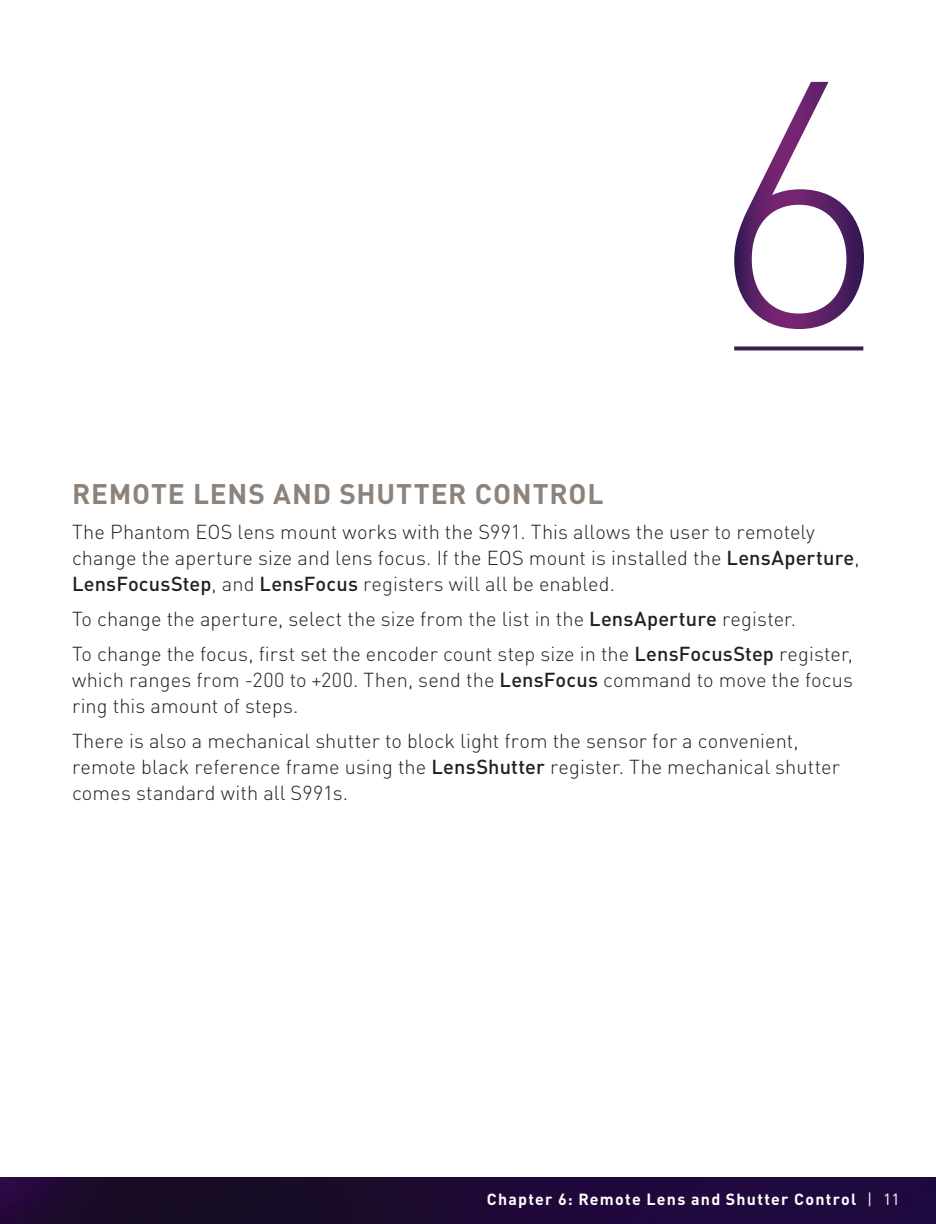
<style>
.page{position:relative;width:936px;height:1224px;background:#fff}
.page>*{position:absolute;margin:0;border:0;box-sizing:border-box;transform-origin:0 0}
.HDR_Bold_14_Auto{font:700 28px "DIN";letter-spacing:.03em;color:#8e837a}
.Body{font:300 20px/26px "DIN";letter-spacing:.005em;color:#231f20}
.t1{font:700 16px "DIN";letter-spacing:.075em;color:#fff}
.s1{font-weight:500}
.s2{font-weight:400}
</style>
<div class="page">
<img style="left:0;top:1178px;width:936px;height:46px">
<svg style="left:734px;top:346px;width:129px;height:4px"></svg>
<svg style="left:734px;top:82px;width:130px;height:247px"></svg>
<p class="HDR_Bold_14_Auto" style="left:72px;top:476px;width:533px">REMOTE LENS AND SHUTTER CONTROL</p>
<p class="Body" style="left:72px;top:519px;width:789px">The Phantom EOS lens mount works with the S991. This allows the user to remotely change the aperture size and lens focus. If the EOS mount is installed the <span class="s1">LensAperture</span>,<br><span class="s1">LensFocusStep</span>, and <span class="s1">LensFocus</span> registers will all be enabled.</p>
<p class="Body" style="left:72px;top:606px;width:726px">To change the aperture, select the size from the list in the <span class="s1">LensAperture</span> register.</p>
<p class="Body" style="left:72px;top:641px;width:783px;text-align:justify">To change the focus, first set the encoder count step size in the <span class="s1">LensFocusStep</span> register, which ranges from -200 to +200. Then, send the <span class="s1">LensFocus</span> command to move the focus ring this amount of steps.</p>
<p class="Body" style="left:72px;top:728px;width:769px">There is also a mechanical shutter to block light from the sensor for a convenient, remote black reference frame using the <span class="s1">LensShutter</span> register. The mechanical shutter comes standard with all S991s.</p>
<p class="t1" style="left:487px;top:1189px;width:415px">Chapter 6: Remote Lens and Shutter Control <span class="s2">| 11</span></p>
</div>
